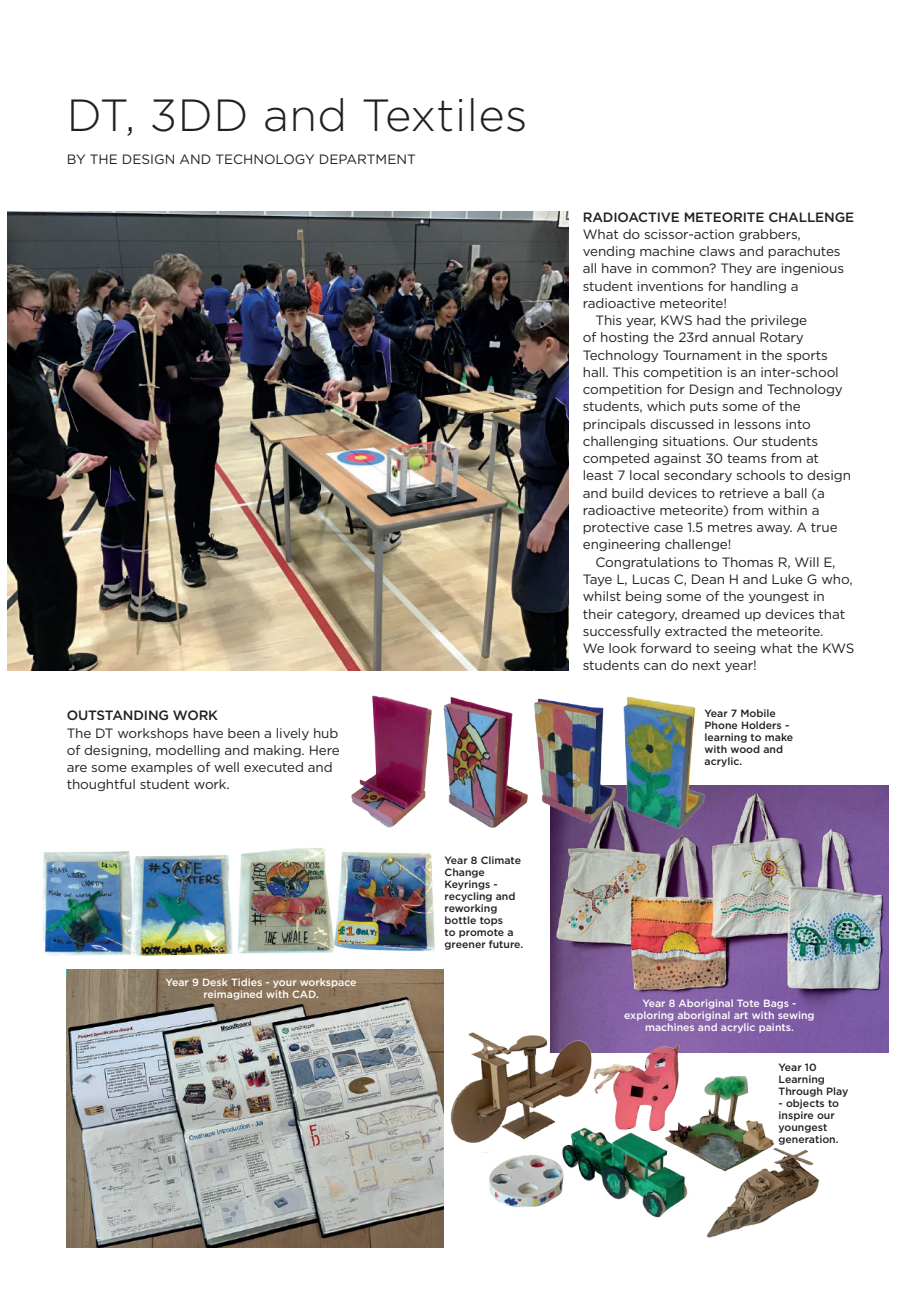
<style>
.page{position:relative;width:919px;height:1289px;background:#fff}
.page>*{position:absolute;margin:0;border:0;box-sizing:border-box;transform-origin:0 0}
.t1{font:300 45px "Gotham";letter-spacing:.01em;color:#231f20}
.t2{font:13.5px/17.2px "Gotham";letter-spacing:-.01em;color:#231f20}
.t3{font:500 13.5px "Gotham";letter-spacing:-.01em;color:#231f20}
.t4{font:500 10.5px/12px "Gotham";color:#231f20}
.t5{font:500 10.5px/12px "Gotham";color:#fff;text-align:center}
</style>
<div class="page">
<img style="left:551px;top:785px;width:337px;height:267px">
<img style="left:797px;top:1150px;width:22px;height:52px">
<img style="left:483px;top:1006px;width:314px;height:232px">
<img style="left:42px;top:851px;width:80px;height:105px">
<img style="left:344px;top:852px;width:91px;height:99px">
<img style="left:122px;top:851px;width:111px;height:105px">
<img style="left:238px;top:848px;width:106px;height:106px">
<img style="left:7px;top:212px;width:562px;height:458px">
<img style="left:67px;top:969px;width:376px;height:278px">
<img style="left:438px;top:1016px;width:158px;height:136px">
<img style="left:590px;top:1035px;width:102px;height:102px">
<img style="left:351px;top:695px;width:80px;height:133px">
<img style="left:431px;top:697px;width:91px;height:131px">
<img style="left:522px;top:698px;width:100px;height:160px">
<img style="left:622px;top:697px;width:123px;height:173px">
<h1 class="t1" style="left:67px;top:90px;width:462px">DT, 3DD and Textiles</h1>
<p class="t2" style="left:67px;top:150px;width:350px">BY THE DESIGN AND TECHNOLOGY DEPARTMENT</p>
<p class="t3" style="left:67px;top:708px;width:153px">OUTSTANDING WORK</p>
<p class="t2" style="left:67px;top:724px;width:274px">The DT workshops have been a lively hub of designing, modelling and making. Here are some examples of well executed and thoughtful student work.</p>
<p class="t5" style="left:166px;top:975px;width:192px">Year 9 Desk Tidies - your workspace reimagined with CAD.</p>
<p class="t4" style="left:444px;top:854px;width:80px">Year 8 Climate<br>Change<br>Keyrings - recycling and reworking bottle tops<br>to promote a greener future.</p>
<p class="t3" style="left:582px;top:209px;width:273px">RADIOACTIVE METEORITE CHALLENGE</p>
<p class="t2" style="left:582px;top:225px;width:219px">What do scissor-action grabbers,</p>
<p class="t2" style="left:582px;top:242px;width:259px">vending machine claws and parachutes</p>
<p class="t2" style="left:582px;top:260px;width:263px">all have in common? They are ingenious</p>
<p class="t2" style="left:582px;top:277px;width:217px">student inventions for handling a</p>
<p class="t2" style="left:582px;top:294px;width:146px">radioactive meteorite!</p>
<p class="t2" style="left:595px;top:311px;width:213px">This year, KWS had the privilege</p>
<p class="t2" style="left:582px;top:329px;width:222px">of hosting the 23rd annual Rotary</p>
<p class="t2" style="left:582px;top:346px;width:246px">Technology Tournament in the sports</p>
<p class="t2" style="left:582px;top:363px;width:257px">hall. This competition is an inter-school</p>
<p class="t2" style="left:582px;top:380px;width:261px">competition for Design and Technology</p>
<p class="t2" style="left:582px;top:398px;width:219px">students, which puts some of the</p>
<p class="t2" style="left:582px;top:415px;width:229px">principals discussed in lessons into</p>
<p class="t2" style="left:582px;top:432px;width:237px">challenging situations. Our students</p>
<p class="t2" style="left:582px;top:449px;width:238px">competed against 30 teams from at</p>
<p class="t2" style="left:582px;top:467px;width:270px">least 7 local secondary schools to design</p>
<p class="t2" style="left:582px;top:484px;width:244px">and build devices to retrieve a ball (a</p>
<p class="t2" style="left:582px;top:501px;width:238px">radioactive meteorite) from within a</p>
<p class="t2" style="left:582px;top:518px;width:256px">protective case 1.5 metres away. A true</p>
<p class="t2" style="left:582px;top:536px;width:150px">engineering challenge!</p>
<p class="t2" style="left:595px;top:553px;width:241px">Congratulations to Thomas R, Will E,</p>
<p class="t2" style="left:582px;top:570px;width:271px">Taye L, Lucas C, Dean H and Luke G who,</p>
<p class="t2" style="left:582px;top:587px;width:243px">whilst being some of the youngest in</p>
<p class="t2" style="left:582px;top:605px;width:264px">their category, dreamed up devices that</p>
<p class="t2" style="left:582px;top:622px;width:242px">successfully extracted the meteorite.</p>
<p class="t2" style="left:582px;top:639px;width:273px">We look forward to seeing what the KWS</p>
<p class="t2" style="left:582px;top:656px;width:175px">students can do next year!</p>
<p class="t4" style="left:704px;top:707px;width:90px">Year 7 Mobile<br>Phone Holders - learning to make with wood and acrylic.</p>
<p class="t5" style="left:624px;top:997px;width:192px">Year 8 Aboriginal Tote Bags - exploring aboriginal art with sewing machines and acrylic paints.</p>
<p class="t4" style="left:778px;top:1061px;width:71px">Year 10<br>Learning<br>Through Play</p>
<p class="t4" style="left:778px;top:1097px;width:62px">- objects to inspire our youngest generation.</p>
</div>
